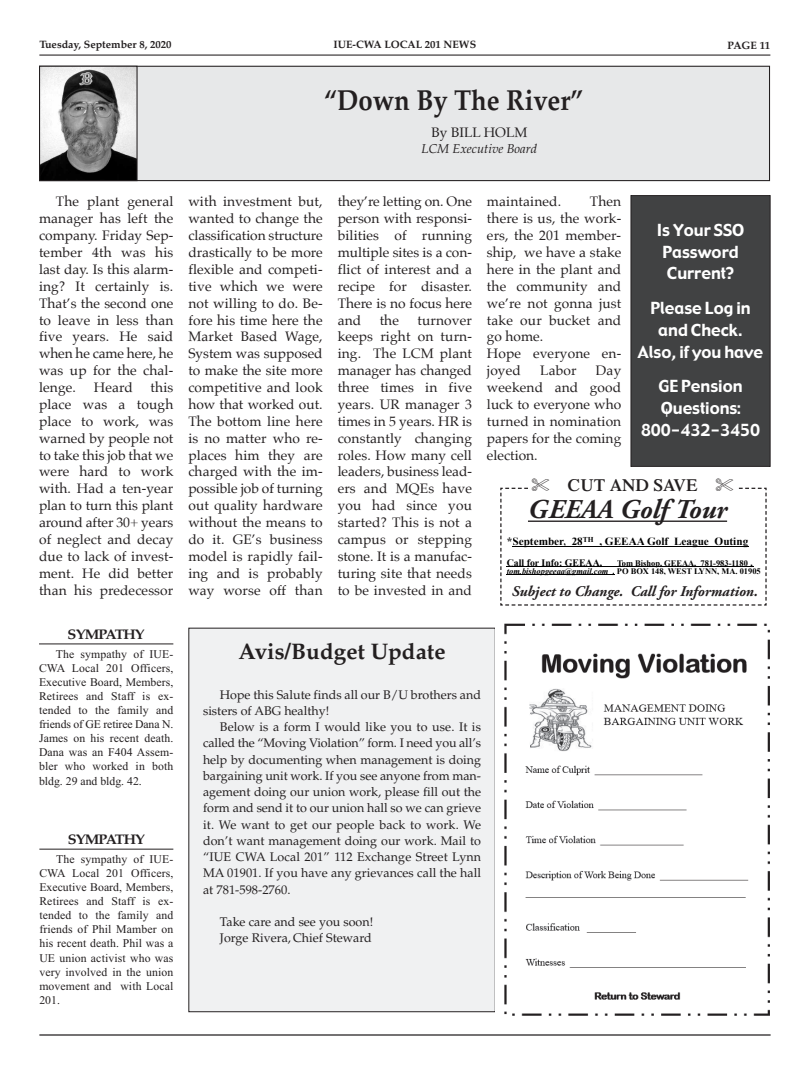
<style>
.page{position:relative;width:810px;height:1080px;background:#fff}
.page>*{position:absolute;margin:0;border:0;box-sizing:border-box;transform-origin:0 0}
.t1{font:700 28.88px "Palatino";color:#231f20;scale:.89 1}
.t2{font:italic 700 27.12px "Adobe Garamond Pro";color:#231f20}
.t3{font:700 22.5px "Palatino";color:#231f20}
.t4{font:600 17.25px "Times";color:#231f20}
.t5{font:16.25px/21.9px "Gadget";color:#fff;text-align:center}
.t6{font:italic 700 14.75px "Adobe Garamond Pro";color:#231f20}
.t7{font:700 13.88px "Palatino";letter-spacing:-.055em;color:#231f20;scale:1.05 1}
.t8{font:13.75px/16.9px "Palatino";letter-spacing:.01em;color:#231f20;text-align:justify}
.t9{font:italic 12.88px "Palatino";color:#231f20}
.t10{font:12.5px/16.2px "Palatino";color:#231f20}
.t11{font:11.75px/14.1px "Times New Roman";letter-spacing:.01em;color:#231f20;text-align:justify}
.t12{font:700 11.25px "Times New Roman";color:#000}
.t13{font:700 10.75px "Palatino";color:#231f20}
.t14{font:700 9.88px "Times New Roman";color:#000}
.t15{font:italic 700 8.38px "Times New Roman";color:#000}
.t16{font:700 8.38px "Times New Roman";color:#000}
.t17{font:700 7.5px "Times New Roman";color:#000}
.s1{font-size:9.88px}
.s2{font-style:normal}
</style>
<div class="page">
<hr style="left:39px;top:1034px;width:732px;height:2px;background:#231f20">
<hr style="left:39px;top:55px;width:731px;height:1px;background:#231f20">
<div style="left:40px;top:67px;width:729px;height:113px;background:#e7e8e9"></div>
<div style="left:39px;top:66px;width:731px;height:115px;border:1px solid #231f20"></div>
<img style="left:41px;top:68px;width:95px;height:111px">
<div style="left:39px;top:66px;width:99px;height:115px;border:1px solid #231f20"></div>
<hr style="left:39px;top:849px;width:134px;height:1px;background:#231f20">
<div style="left:189px;top:629px;width:306px;height:382px;background:#f0f1f2"></div>
<img style="left:504px;top:623px;width:266px;height:393px">
<hr style="left:39px;top:644px;width:134px;height:1px;background:#231f20">
<div style="left:631px;top:196px;width:139px;height:270px;background:#414243"></div>
<div style="left:631px;top:195px;width:140px;height:272px;border:1px solid #231f20"></div>
<svg style="left:500px;top:487px;width:267px;height:119px"></svg>
<p class="t13" style="left:39px;top:39px;width:134px">Tuesday, September 8, 2020</p>
<p class="t13" style="left:334px;top:39px;width:144px">IUE-CWA LOCAL 201 NEWS</p>
<p class="t13" style="left:728px;top:41px;width:44px">PAGE 11</p>
<h1 class="t1" style="left:324px;top:86px;width:292px">“Down By The River”</h1>
<p class="t8" style="left:432px;top:125px;width:97px">By BILL HOLM</p>
<p class="t9" style="left:422px;top:143px;width:117px">LCM Executive Board</p>
<p class="t8" style="left:39px;top:194px;width:136px;text-indent:17px">The plant general manager has left the company. Friday Sep&shy;tember 4th was his last day. Is this alarm&shy;ing? It certainly is.<br>That’s the second one to leave in less than five years. He said when he came here, he was up for the chal&shy;lenge.</p>
<p class="t8" style="left:39px;top:380px;width:136px;text-indent:112px">this place was a tough place to work, was warned by people not to take this job that we were hard to work with. Had a ten-year plan to turn this plant around after 30+ years of neglect and decay due to lack of invest&shy;ment. He did better than his predecessor</p>
<p class="t8" style="left:94px;top:380px;width:41px">Heard</p>
<p class="t7" style="left:68px;top:628px;width:75px">SYMPATHY</p>
<p class="t11" style="left:39px;top:646px;width:136px;text-indent:17px">The sympathy of IUE-CWA Local 201 Officers, Executive Board, Members, Retirees and Staff is ex&shy;tended to the family and friends of GE retiree Dana N.<br>James on his recent death.<br>Dana was an F404 Assem&shy;bler who worked in both bldg. 29 and bldg. 42.</p>
<p class="t7" style="left:68px;top:833px;width:75px">SYMPATHY</p>
<p class="t11" style="left:39px;top:852px;width:135px;text-indent:17px">The sympathy of IUE-CWA Local 201 Officers, Executive Board, Members, Retirees and Staff is ex&shy;tended to the family and friends of Phil Mamber on his recent death. Phil was a UE union activist who was very involved in the union movement and with Local 201.</p>
<p class="t8" style="left:188px;top:194px;width:136px">with investment but, wanted to change the classification structure drastically to be more flexible and competi&shy;tive which we were not willing to do. Be&shy;fore his time here the Market Based Wage, System was supposed to make the site more competitive and look how that worked out.<br>The bottom line here is no matter who re&shy;places him they are charged with the im&shy;possible job of turning out quality hardware without the means to do it. GE’s business model is rapidly fail&shy;ing and is probably way worse off than</p>
<p class="t8" style="left:338px;top:194px;width:136px">they’re letting on. One person with responsi&shy;bilities of running multiple sites is a con&shy;flict of interest and a recipe for disaster.<br>There is no focus here and</p>
<p class="t8" style="left:380px;top:312px;width:21px">the</p>
<p class="t8" style="left:338px;top:312px;width:136px;text-indent:80px">turnover keeps right on turn&shy;ing. The LCM plant manager has changed three times in five years. UR manager 3 times in 5 years. HR is constantly changing roles. How many cell leaders, business lead&shy;ers and MQEs have you had since you started? This is not a campus or stepping stone. It is a manufac&shy;turing site that needs to be invested in and</p>
<p class="t8" style="left:487px;top:194px;width:136px;text-align:left;text-indent:103px">Then there is us, the work&shy;ers, the 201 member&shy;ship, we have a stake here in the plant and the community and we’re not gonna just take our bucket and go home.<br>Hope everyone en&shy;joyed</p>
<p class="t8" style="left:487px;top:194px;width:76px">maintained.</p>
<p class="t8" style="left:540px;top:363px;width:38px">Labor</p>
<p class="t8" style="left:487px;top:363px;width:136px;text-indent:109px">Day weekend and good luck to everyone who turned in nomination papers for the coming election.</p>
<p class="t5" style="left:657px;top:219px;width:89px">Is Your SSO<br>Password<br>Current?</p>
<p class="t5" style="left:638px;top:297px;width:127px">Please Log in and Check.<br>Also, if you have</p>
<p class="t5" style="left:641px;top:376px;width:121px">GE Pension<br>Questions:<br>800-432-3450</p>
<p class="t4" style="left:568px;top:479px;width:131px">CUT AND SAVE</p>
<h2 class="t2" style="left:528px;top:499px;width:201px">GEEAA Golf Tour</h2>
<p class="t17" style="left:583px;top:535px;width:12px">TH</p>
<p class="t12" style="left:599px;top:535px;width:150px">, GEEAA Golf League Outing</p>
<p class="t12" style="left:507px;top:535px;width:78px">*September, 28</p>
<p class="t6" style="left:512px;top:586px;width:248px">Subject to Change. Call for Information.</p>
<p class="t14" style="left:507px;top:557px;width:97px">Call for Info: GEEAA,</p>
<p class="t16" style="left:617px;top:558px;width:137px">Tom Bishop, GEEAA, 781-983-1180 <span class="s1">,</span></p>
<p class="t15" style="left:507px;top:566px;width:255px">tom.bishopgeeaa@gmail.com , <span class="s2">PO BOX 148, WEST LYNN, MA. 01905</span></p>
<h3 class="t3" style="left:238px;top:642px;width:209px">Avis/Budget Update</h3>
<p class="t10" style="left:203px;top:688px;width:280px;text-indent:17px">Hope this Salute finds all our B/U brothers and sisters of ABG healthy!</p>
<p class="t10" style="left:203px;top:720px;width:280px;text-align:justify;text-indent:17px">Below is a form I would like you to use. It is called the “Moving Violation” form. I need you all’s help by documenting when management is doing bargaining unit work. If you see anyone from man&shy;agement doing our union work, please fill out the form and send it to our union hall so we can grieve it. We want to get our people back to work. We don’t want management doing our work. Mail to “IUE CWA Local 201” 112 Exchange Street Lynn MA 01901. If you have any grievances call the hall at 781-598-2760.</p>
<p class="t10" style="left:220px;top:915px;width:155px">Take care and see you soon!<br>Jorge Rivera, Chief Steward</p>
</div>
